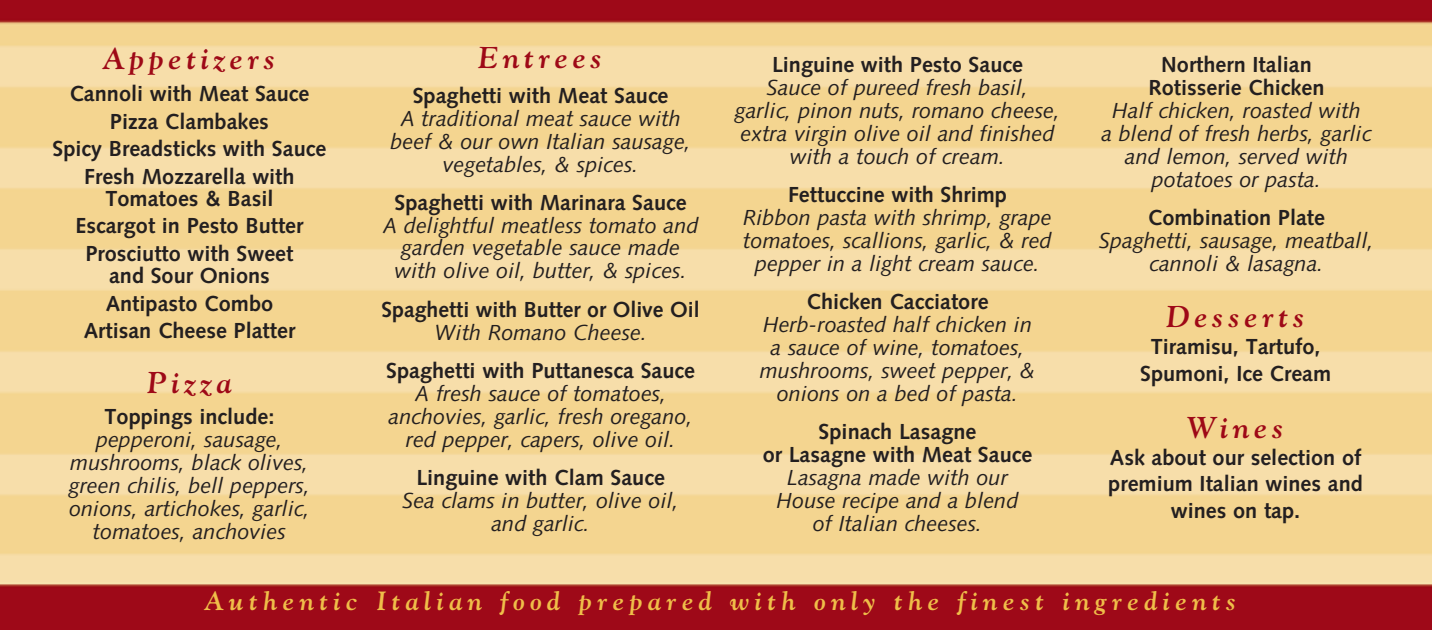
<style>
.page{position:relative;width:1432px;height:630px;background:#fff}
.page>*{position:absolute;margin:0;border:0;box-sizing:border-box;transform-origin:0 0}
.t1{font:italic 700 30px "Goudy";letter-spacing:.15em;color:#9e0917}
.t2{font:italic 700 26.25px "Goudy";letter-spacing:.2em;color:#efbe49}
.t3{font:italic 21.75px/23px "Syntax";color:#231f20;text-align:center}
.t4{font:700 21.75px/27.5px "Syntax";color:#231f20;text-align:center}
</style>
<div class="page">
<img style="left:0;top:0;width:1431px;height:630px">
<h1 class="t1" style="left:103px;top:40px;width:174px">Appetizers</h1>
<p class="t4" style="left:53px;top:80px;width:275px">Cannoli with Meat Sauce<br>Pizza Clambakes<br>Spicy Breadsticks with Sauce<br>Fresh Mozzarella with</p>
<p class="t4" style="left:75px;top:185px;width:229px">Tomatoes &amp; Basil<br>Escargot in Pesto Butter<br>Prosciutto with Sweet</p>
<p class="t4" style="left:84px;top:262px;width:213px">and Sour Onions<br>Antipasto Combo<br>Artisan Cheese Platter</p>
<h1 class="t1" style="left:147px;top:364px;width:86px">Pizza</h1>
<p class="t4" style="left:104px;top:403px;width:171px">Toppings include:</p>
<p class="t3" style="left:69px;top:428px;width:243px">pepperoni, sausage, mushrooms, black olives, green chilis, bell peppers, onions, artichokes, garlic, tomatoes, anchovies</p>
<h1 class="t1" style="left:478px;top:39px;width:125px">Entrees</h1>
<p class="t4" style="left:412px;top:81px;width:257px">Spaghetti with Meat Sauce</p>
<p class="t3" style="left:390px;top:106px;width:302px">A traditional meat sauce with beef &amp; our own Italian sausage, vegetables, &amp; spices.</p>
<p class="t4" style="left:394px;top:188px;width:293px">Spaghetti with Marinara Sauce</p>
<p class="t3" style="left:383px;top:213px;width:317px">A delightful meatless tomato and garden vegetable sauce made with olive oil, butter, &amp; spices.</p>
<p class="t4" style="left:381px;top:295px;width:319px">Spaghetti with Butter or Olive Oil</p>
<p class="t3" style="left:434px;top:321px;width:214px">With Romano Cheese.</p>
<p class="t4" style="left:386px;top:356px;width:310px">Spaghetti with Puttanesca Sauce</p>
<p class="t3" style="left:388px;top:382px;width:305px">A fresh sauce of tomatoes, anchovies, garlic, fresh oregano, red pepper, capers, olive oil.</p>
<p class="t4" style="left:416px;top:463px;width:250px">Linguine with Clam Sauce</p>
<p class="t3" style="left:402px;top:488px;width:278px">Sea clams in butter, olive oil, and garlic.</p>
<p class="t4" style="left:772px;top:51px;width:252px">Linguine with Pesto Sauce</p>
<p class="t3" style="left:734px;top:76px;width:327px">Sauce of pureed fresh basil,<br>garlic, pinon nuts, romano cheese, extra virgin olive oil and finished with a touch of cream.</p>
<p class="t4" style="left:788px;top:181px;width:220px">Fettuccine with Shrimp</p>
<p class="t3" style="left:743px;top:206px;width:310px">Ribbon pasta with shrimp, grape tomatoes, scallions, garlic, &amp; red pepper in a light cream sauce.</p>
<p class="t4" style="left:806px;top:288px;width:183px">Chicken Cacciatore</p>
<p class="t3" style="left:759px;top:313px;width:277px">Herb-roasted half chicken in a sauce of wine, tomatoes, mushrooms, sweet pepper, &amp; onions on a bed of pasta.</p>
<p class="t4" style="left:762px;top:420px;width:271px;line-height:23px">Spinach Lasagne<br>or Lasagne with Meat Sauce</p>
<p class="t3" style="left:776px;top:466px;width:243px">Lasagna made with our<br>House recipe and a blend of Italian cheeses.</p>
<p class="t4" style="left:1148px;top:53px;width:177px;line-height:23px">Northern Italian<br>Rotisserie Chicken</p>
<p class="t3" style="left:1101px;top:99px;width:272px">Half chicken, roasted with<br>a blend of fresh herbs, garlic and lemon, served with potatoes or pasta.</p>
<p class="t4" style="left:1147px;top:204px;width:179px">Combination Plate</p>
<p class="t3" style="left:1098px;top:229px;width:276px">Spaghetti, sausage, meatball, cannoli &amp; lasagna.</p>
<h1 class="t1" style="left:1166px;top:298px;width:140px">Desserts</h1>
<p class="t4" style="left:1139px;top:334px;width:192px;line-height:26.2px">Tiramisu, Tartufo,<br>Spumoni, Ice Cream</p>
<h1 class="t1" style="left:1187px;top:408px;width:98px">Wines</h1>
<p class="t4" style="left:1108px;top:445px;width:256px;line-height:26.2px">Ask about our selection of premium Italian wines and wines on tap.</p>
<p class="t2" style="left:205px;top:585px;width:1032px">Authentic Italian food prepared with only the finest ingredients</p>
</div>
